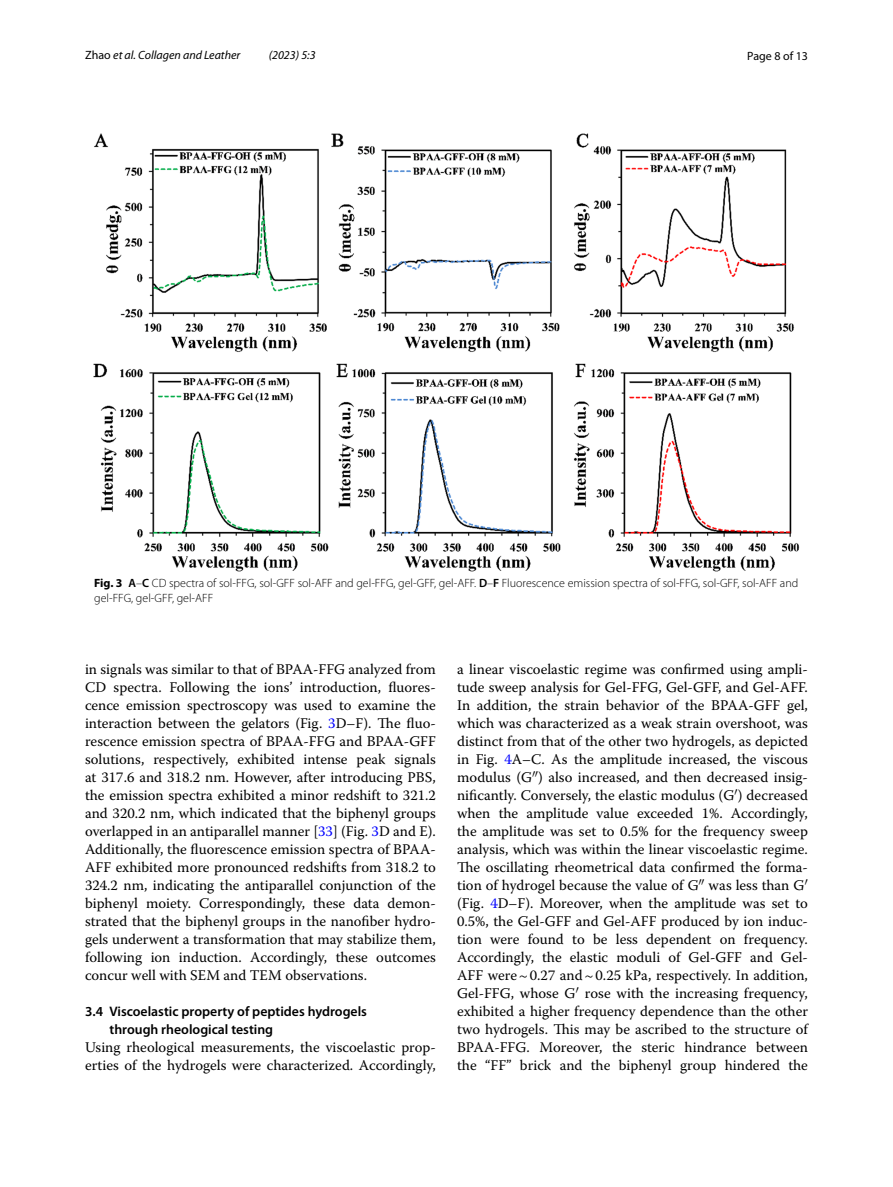
<style>
.page{position:relative;width:893px;height:1187px;background:#fff}
.page>*{position:absolute;margin:0;border:0;box-sizing:border-box;transform-origin:0 0}
.t1{font:14.7px/18px "Warnock Pro";color:#000}
.t2{font:600 13.8px/18px "Myriad Pro";color:#000}
.t3{font:300 12px/15px "Myriad Pro";color:#000}
.t4{font:italic 12px "Myriad Pro";color:#000}
.t5{font:12px "Myriad Pro";color:#000}
.s1{font-style:normal}
.s2{font-weight:700}
.s3{font-weight:600}
.s4{color:#00f}
</style>
<div class="page">
<img style="left:94px;top:133px;width:706px;height:439px">
<p class="t4" style="left:85px;top:48px;width:157px"><span class="s1">Zhao</span> et al. Collagen and Leather</p>
<p class="t4" style="left:269px;top:48px;width:48px">(2023) 5:3</p>
<p class="t5" style="left:747px;top:48px;width:62px">Page 8 of 13</p>
<p class="t3" style="left:94px;top:575px;width:706px"><span class="s2">Fig. 3</span> <span class="s3">A</span>–<span class="s3">C</span> CD spectra of sol-FFG, sol-GFF sol-AFF and gel-FFG, gel-GFF, gel-AFF. <span class="s3">D</span>–<span class="s3">F</span> Fluorescence emission spectra of sol-FFG, sol-GFF, sol-AFF and gel-FFG, gel-GFF, gel-AFF</p>
<p class="t1" style="left:85px;top:659px;width:352px;text-align:justify">in signals was similar to that of BPAA-FFG analyzed from CD spectra. Following the ions’ introduction, fluores&shy;cence emission spectroscopy was used to examine the interaction between the gelators (Fig. <span class="s4">3</span>D–F). The fluo&shy;rescence emission spectra of BPAA-FFG and BPAA-GFF solutions, respectively, exhibited intense peak signals at 317.6 and 318.2 nm. However, after introducing PBS, the emission spectra exhibited a minor redshift to 321.2 and 320.2 nm, which indicated that the biphenyl groups overlapped in an antiparallel manner [<span class="s4">33</span>] (Fig. <span class="s4">3</span>D and E).<br>Additionally, the fluorescence emission spectra of BPAA-AFF exhibited more pronounced redshifts from 318.2 to 324.2 nm, indicating the antiparallel conjunction of the biphenyl moiety. Correspondingly, these data demon&shy;strated that the biphenyl groups in the nanofiber hydro&shy;gels underwent a transformation that may stabilize them, following ion induction. Accordingly, these outcomes concur well with SEM and TEM observations.</p>
<p class="t2" style="left:109px;top:1001px;width:259px;text-indent:-24px">3.4 Viscoelastic property of peptides hydrogels through rheological testing</p>
<p class="t1" style="left:85px;top:1037px;width:352px">Using rheological measurements, the viscoelastic prop&shy;erties of the hydrogels were characterized. Accordingly,</p>
<p class="t1" style="left:457px;top:659px;width:352px">a linear viscoelastic regime was confirmed using ampli&shy;tude sweep analysis for Gel-FFG, Gel-GFF, and Gel-AFF.<br>In addition, the strain behavior of the BPAA-GFF gel, which was characterized as a weak strain overshoot, was distinct from that of the other two hydrogels, as depicted in Fig. <span class="s4">4</span>A–C. As the amplitude increased, the viscous modulus (G ) also increased, and then decreased insig&shy;nificantly. Conversely, the elastic modulus (G ) decreased when the amplitude value exceeded 1%. Accordingly, the amplitude was set to 0.5% for the frequency sweep analysis, which was within the linear viscoelastic regime.<br>The oscillating rheometrical data confirmed the forma&shy;tion of hydrogel because the value of G was less than G (Fig. <span class="s4">4</span>D–F). Moreover, when the amplitude was set to 0.5%, the Gel-GFF and Gel-AFF produced by ion induc&shy;tion were found to be less dependent on frequency.<br>Accordingly, the elastic moduli of Gel-GFF and Gel-AFF were~0.27 and~0.25 kPa, respectively. In addition, Gel-FFG, whose G rose with the increasing frequency, exhibited a higher frequency dependence than the other two hydrogels. This may be ascribed to the structure of BPAA-FFG. Moreover, the steric hindrance between the “FF” brick and the biphenyl group hindered the</p>
</div>
